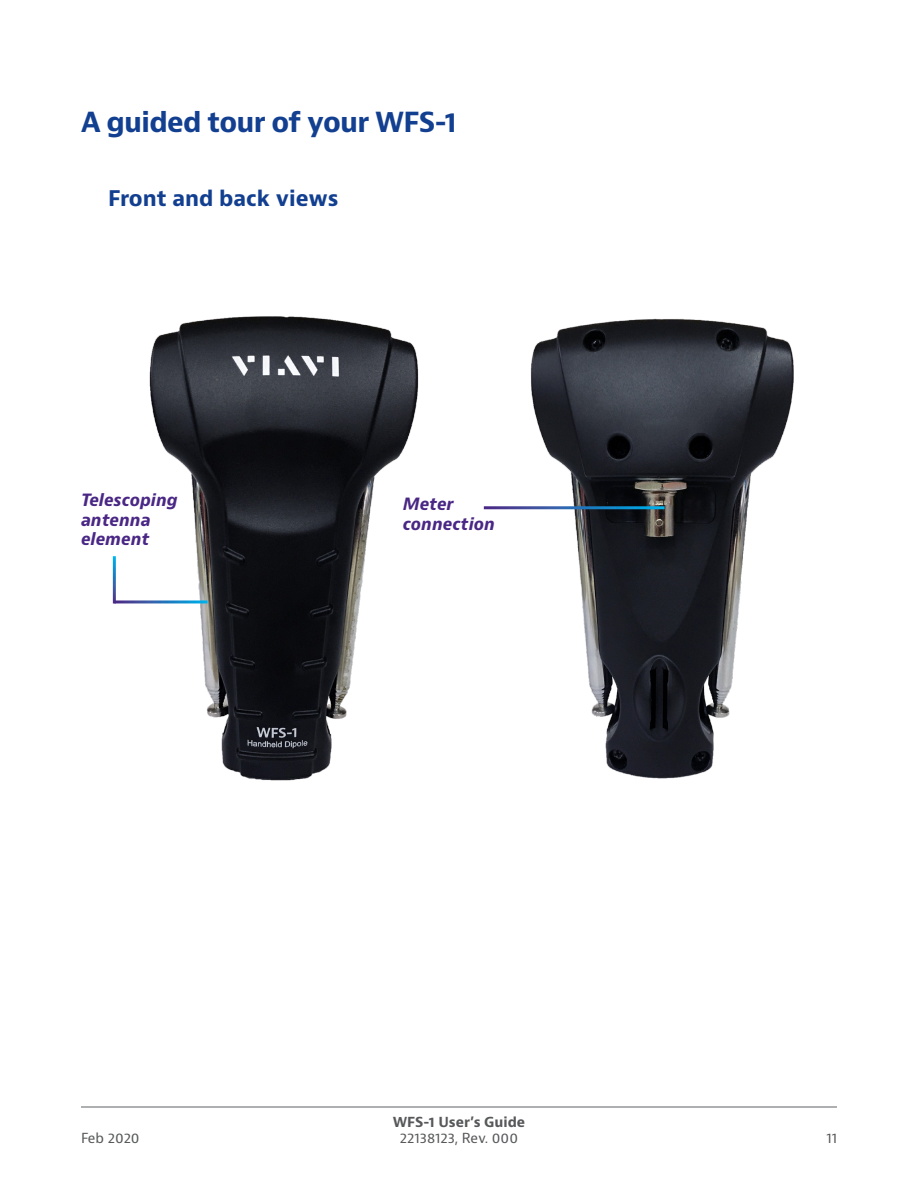
<style>
.page{position:relative;width:918px;height:1188px;background:#fff}
.page>*{position:absolute;margin:0;border:0;box-sizing:border-box;transform-origin:0 0}
.Headline_1__In_Chapt{font:700 27px "Bernino Sans";letter-spacing:-.025em;color:#123f90}
.Headline_2{font:700 21px "Bernino Sans";color:#123f90}
.Callout{font:italic 700 16.5px/19.8px "Bernino Sans";color:#4a2785}
.t1{font:13.5px "Bernino Sans";letter-spacing:-.005em;color:#57585a}
.t2{font:700 13.5px "Bernino Sans";color:#57585a}
</style>
<div class="page">
<hr style="left:81px;top:1106px;width:756px;height:2px;background:#939598">
<img style="left:134px;top:316px;width:285px;height:465px">
<img style="left:522px;top:318px;width:272px;height:461px">
<hr style="left:484px;top:506px;width:181px;height:3px;background:#fff">
<hr style="left:114px;top:600px;width:94px;height:3px;background:#fff">
<p class="Headline_1__In_Chapt" style="left:81px;top:105px;width:377px">A guided tour of your WFS-1</p>
<p class="Headline_2" style="left:108px;top:185px;width:232px">Front and back views</p>
<p class="Callout" style="left:81px;top:490px;width:98px">Telescoping antenna element</p>
<p class="Callout" style="left:403px;top:495px;width:94px">Meter connection</p>
<p class="t2" style="left:393px;top:1113px;width:134px">WFS-1 User’s Guide</p>
<p class="t1" style="left:81px;top:1129px;width:60px">Feb 2020</p>
<p class="t1" style="left:400px;top:1129px;width:120px">22138123, Rev. 000</p>
<p class="t1" style="left:826px;top:1129px;width:12px">11</p>
</div>
